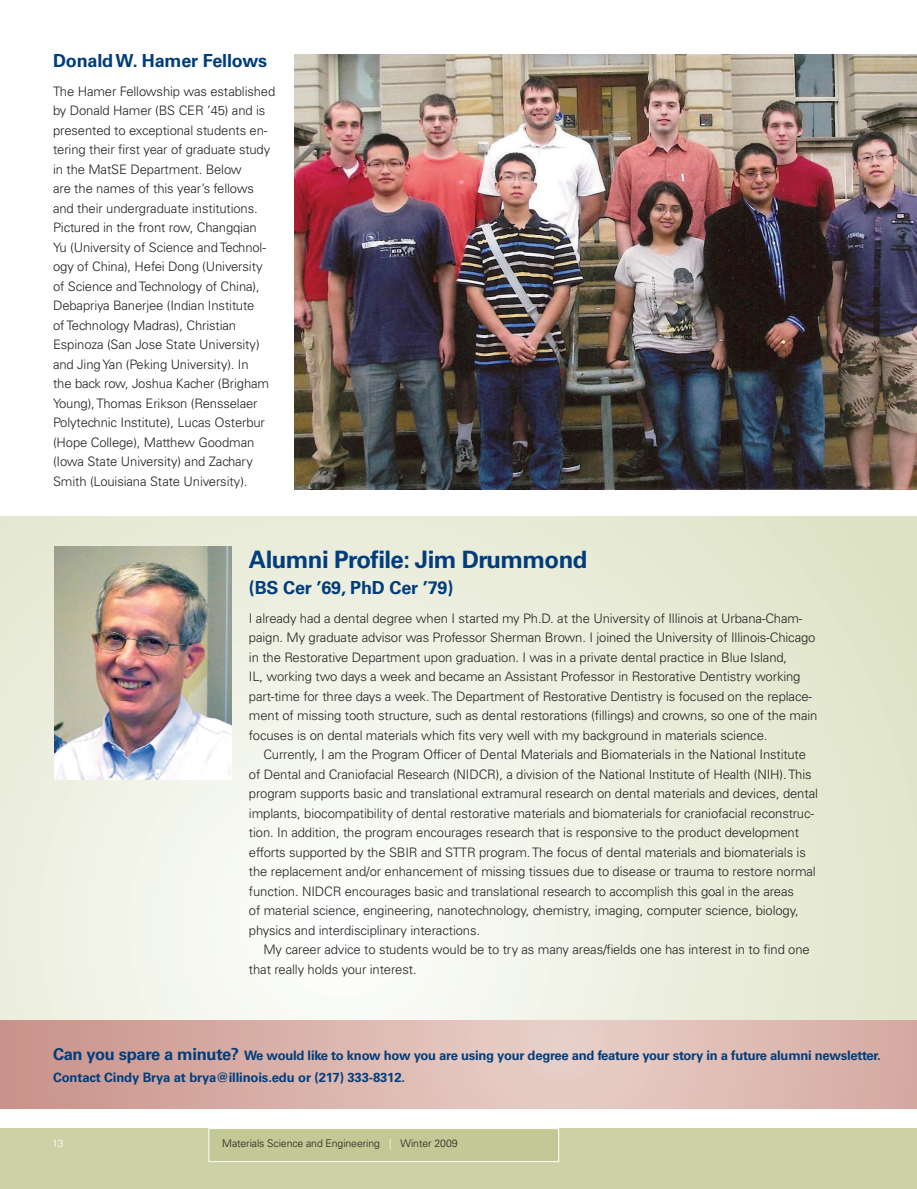
<style>
.page{position:relative;width:917px;height:1189px;background:#fff}
.page>*{position:absolute;margin:0;border:0;box-sizing:border-box;transform-origin:0 0}
.head_1{font:700 24px "Univers LT Std";letter-spacing:-.025em;color:#013d7d}
.head_2{font:700 18px "Univers LT Std";letter-spacing:-.01em;color:#013d7d}
.body_text_first_para{font:300 13.05px/19.5px "Univers LT Std";letter-spacing:-.01em;color:#231f20}
.body_text{font:300 13.05px/19.5px "Univers LT Std";letter-spacing:-.01em;color:#231f20}
.body_text_first_para-2{font:700 13.05px/22.5px "Univers LT Std";letter-spacing:-.02em;color:#013d7d}
.t1{font:300 10.5px "Univers LT Std";letter-spacing:-.01em;color:#231f20}
.t2{font:300 10.5px "Univers LT Std";color:#fff}
.s1{font-size:16.5px}
.s2{color:#fff}
</style>
<div class="page">
<div style="left:0;top:1128px;width:916px;height:61px;background:#cdd2a6"></div>
<div style="left:208px;top:1128px;width:351px;height:34px;background:#c2c994;border:1px solid #fff"></div>
<svg style="left:0;top:516px;width:916px;height:504px"></svg>
<svg style="left:0;top:1020px;width:916px;height:88px;background:#dbb4ad"></svg>
<img style="left:294px;top:54px;width:622px;height:435px">
<img style="left:54px;top:547px;width:178px;height:233px">
<p class="head_2" style="left:53px;top:51px;width:215px">Donald W. Hamer Fellows</p>
<p class="body_text_first_para" style="left:53px;top:81px;width:224px">The Hamer Fellowship was established by Donald Hamer (BS CER ’45) and is presented to exceptional students en&shy;tering their first year of graduate study in the MatSE Department. Below<br>are the names of this year’s fellows and their undergraduate institutions.<br>Pictured in the front row, Changqian<br>Yu (University of Science and Technol&shy;ogy of China), Hefei Dong (University of Science and Technology of China), Debapriya Banerjee (Indian Institute<br>of Technology Madras), Christian Espinoza (San Jose State University) and Jing Yan (Peking University). In<br>the back row, Joshua Kacher (Brigham Young), Thomas Erikson (Rensselaer Polytechnic Institute), Lucas Osterbur (Hope College), Matthew Goodman (Iowa State University) and Zachary Smith (Louisiana State University).</p>
<p class="head_1" style="left:249px;top:545px;width:340px">Alumni Profile: Jim Drummond</p>
<p class="head_2" style="left:249px;top:577px;width:206px">(BS Cer ’69, PhD Cer ’79)</p>
<p class="body_text_first_para" style="left:249px;top:608px;width:569px">I already had a dental degree when I started my Ph.D. at the University of Illinois at Urbana-Cham&shy;paign. My graduate advisor was Professor Sherman Brown. I joined the University of Illinois-Chicago in the Restorative Department upon graduation. I was in a private dental practice in Blue Island,<br>IL, working two days a week and became an Assistant Professor in Restorative Dentistry working part-time for three days a week. The Department of Restorative Dentistry is focused on the replace&shy;ment of missing tooth structure, such as dental restorations (fillings) and crowns, so one of the main focuses is on dental materials which fits very well with my background in materials science.</p>
<p class="body_text" style="left:249px;top:745px;width:570px;text-indent:14px">Currently, I am the Program Officer of Dental Materials and Biomaterials in the National Institute of Dental and Craniofacial Research (NIDCR), a division of the National Institute of Health (NIH). This program supports basic and translational extramural research on dental materials and devices, dental implants, biocompatibility of dental restorative materials and biomaterials for craniofacial reconstruc&shy;tion. In addition, the program encourages research that is responsive to the product development efforts supported by the SBIR and STTR program. The focus of dental materials and biomaterials is the replacement and/or enhancement of missing tissues due to disease or trauma to restore normal function. NIDCR encourages basic and translational research to accomplish this goal in the areas<br>of material science, engineering, nanotechnology, chemistry, imaging, computer science, biology, physics and interdisciplinary interactions.</p>
<p class="body_text" style="left:249px;top:940px;width:562px;text-indent:14px">My career advice to students would be to try as many areas/fields one has interest in to find one that really holds your interest.</p>
<p class="body_text_first_para-2" style="left:53px;top:1044px;width:828px"><span class="s1">Can you spare a minute?</span> We would like to know how you are using your degree and feature your story in a future alumni newsletter.<br>Contact Cindy Brya at brya@illinois.edu or (217) 333-8312.</p>
<p class="t2" style="left:52px;top:1136px;width:13px">13</p>
<p class="t1" style="left:222px;top:1136px;width:237px">Materials Science and Engineering <span class="s2">|</span> Winter 2009</p>
</div>
